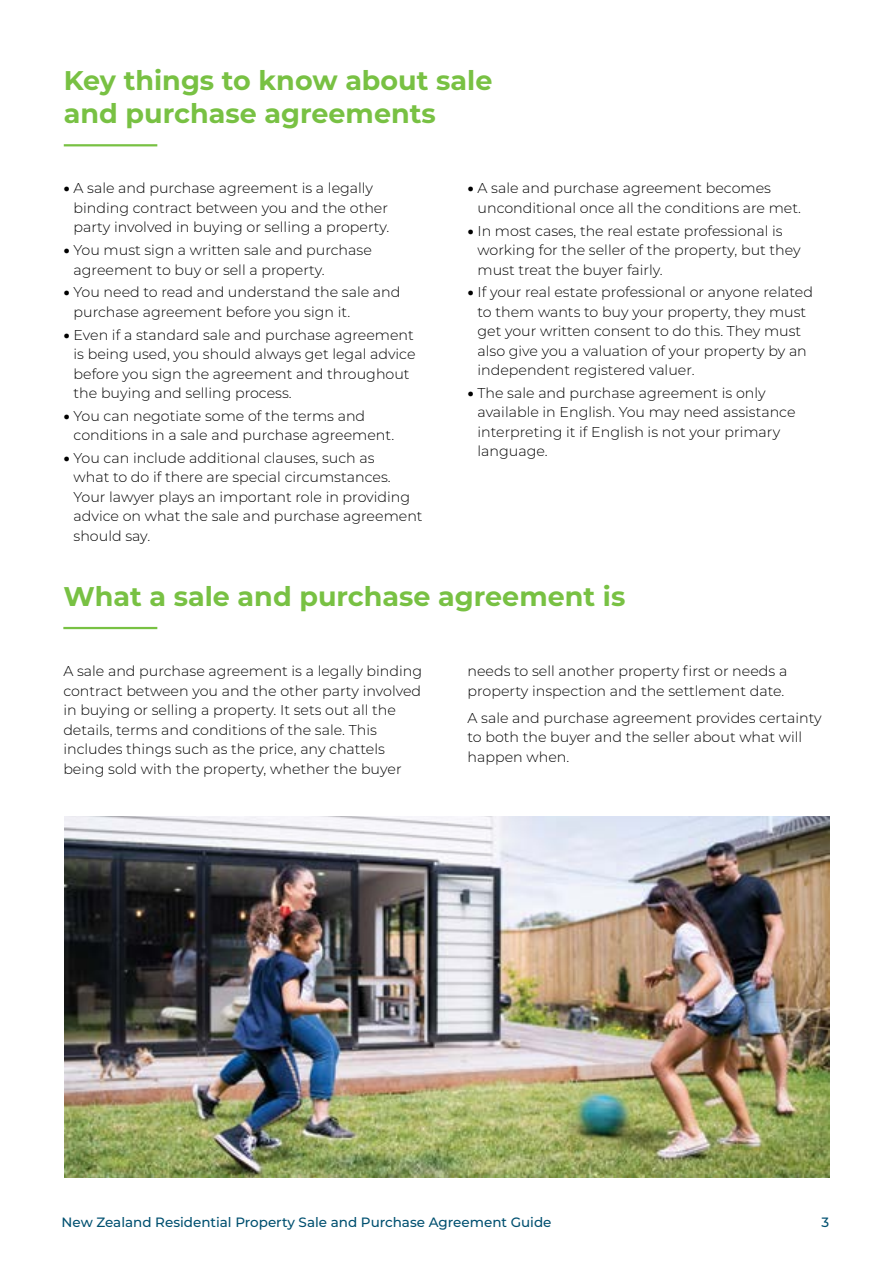
<style>
.page{position:relative;width:893px;height:1263px;background:#fff}
.page>*{position:absolute;margin:0;border:0;box-sizing:border-box;transform-origin:0 0}
.t1{font:700 27px/33px "Montserrat";color:#78c143}
.t2{font:300 14.25px/19.5px "Montserrat";color:#000}
.t3{font:500 13.5px "Montserrat";color:#005070}
.s1{font-weight:900}
</style>
<div class="page">
<hr style="left:64px;top:144px;width:93px;height:2px;background:#78c143">
<hr style="left:63px;top:627px;width:94px;height:2px;background:#78c143">
<img style="left:64px;top:816px;width:765px;height:362px">
<h1 class="t1" style="left:64px;top:62px;width:430px">Key things to know about sale and purchase agreements</h1>
<p class="t2" style="left:74px;top:178px;width:317px;text-indent:-10px"><span class="s1">•</span> A sale and purchase agreement is a legally binding contract between you and the other party involved in buying or selling a property.</p>
<p class="t2" style="left:74px;top:240px;width:300px;text-indent:-10px"><span class="s1">•</span> You must sign a written sale and purchase agreement to buy or sell a property.</p>
<p class="t2" style="left:74px;top:282px;width:328px;text-indent:-10px"><span class="s1">•</span> You need to read and understand the sale and purchase agreement before you sign it.</p>
<p class="t2" style="left:74px;top:324px;width:343px;text-indent:-10px"><span class="s1">•</span> Even if a standard sale and purchase agreement is being used, you should always get legal advice before you sign the agreement and throughout the buying and selling process.</p>
<p class="t2" style="left:74px;top:405px;width:322px;text-indent:-10px"><span class="s1">•</span> You can negotiate some of the terms and conditions in a sale and purchase agreement.</p>
<p class="t2" style="left:74px;top:448px;width:351px;text-indent:-10px"><span class="s1">•</span> You can include additional clauses, such as<br>what to do if there are special circumstances.<br>Your lawyer plays an important role in providing advice on what the sale and purchase agreement should say.</p>
<p class="t2" style="left:477px;top:178px;width:325px;text-indent:-10px"><span class="s1">•</span> A sale and purchase agreement becomes unconditional once all the conditions are met.</p>
<p class="t2" style="left:477px;top:220px;width:325px;text-indent:-10px"><span class="s1">•</span> In most cases, the real estate professional is working for the seller of the property, but they must treat the buyer fairly.</p>
<p class="t2" style="left:477px;top:282px;width:337px;text-indent:-10px"><span class="s1">•</span> If your real estate professional or anyone related to them wants to buy your property, they must get your written consent to do this. They must also give you a valuation of your property by an independent registered valuer.</p>
<p class="t2" style="left:477px;top:383px;width:320px;text-indent:-10px"><span class="s1">•</span> The sale and purchase agreement is only available in English. You may need assistance interpreting it if English is not your primary language.</p>
<h1 class="t1" style="left:63px;top:578px;width:563px">What a sale and purchase agreement is</h1>
<p class="t2" style="left:63px;top:661px;width:360px">A sale and purchase agreement is a legally binding contract between you and the other party involved in buying or selling a property. It sets out all the details, terms and conditions of the sale. This includes things such as the price, any chattels being sold with the property, whether the buyer</p>
<p class="t2" style="left:467px;top:661px;width:321px">needs to sell another property first or needs a property inspection and the settlement date.</p>
<p class="t2" style="left:467px;top:707px;width:356px">A sale and purchase agreement provides certainty to both the buyer and the seller about what will happen when.</p>
<p class="t3" style="left:62px;top:1213px;width:491px">New Zealand Residential Property Sale and Purchase Agreement Guide</p>
<p class="t3" style="left:821px;top:1213px;width:9px">3</p>
</div>
